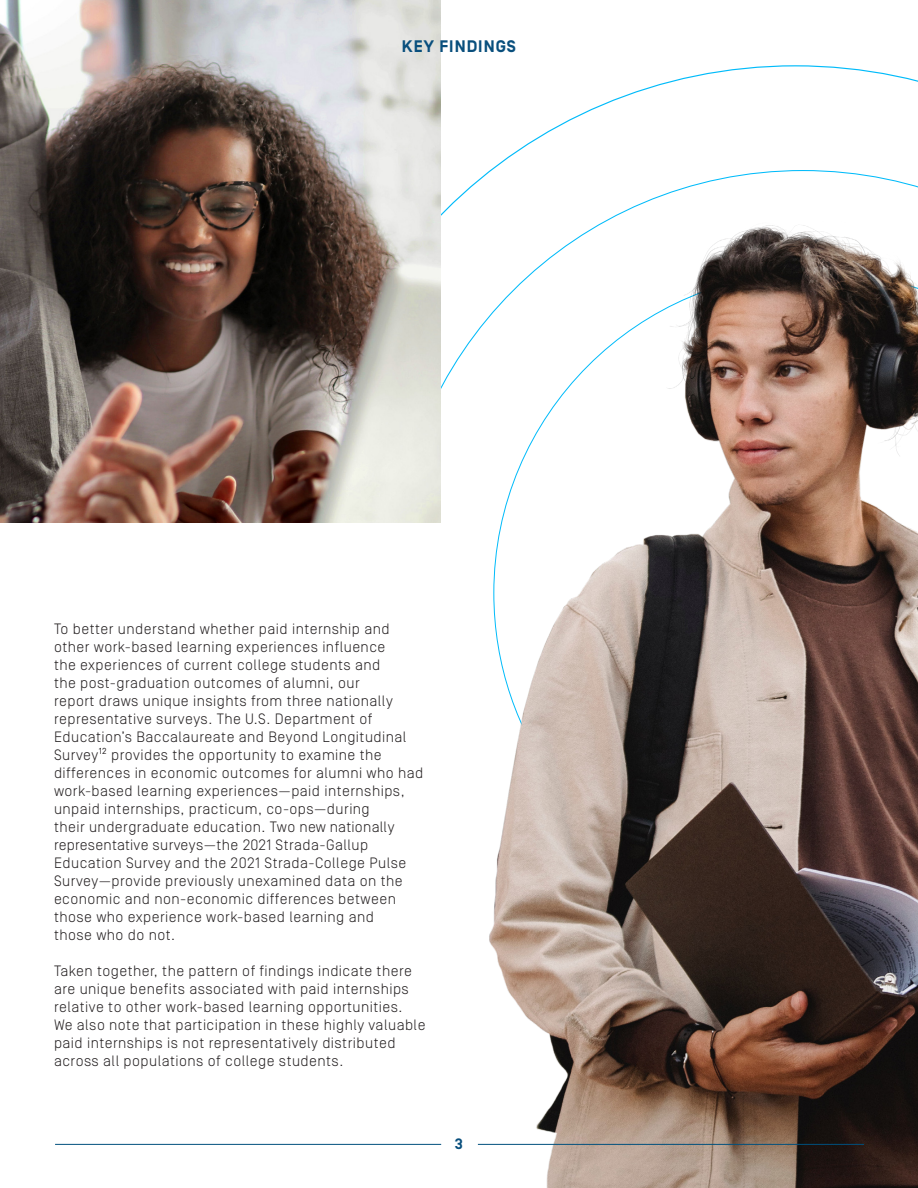
<style>
.page{position:relative;width:918px;height:1188px;background:#fff}
.page>*{position:absolute;margin:0;border:0;box-sizing:border-box;transform-origin:0 0}
.t1{font:700 16.65px "Simplon Norm";letter-spacing:.06em;color:#094f7d}
.t2{font:300 15px/18px "Simplon Norm";letter-spacing:.03em;color:#231f20}
.t3{font:700 15px "Simplon Norm";color:#094f7d}
</style>
<div class="page">
<img style="left:0;top:0;width:441px;height:523px">
<img style="left:459px;top:190px;width:459px;height:998px">
<div style="left:0;top:523px;width:478px;height:594px;background:#fff"></div>
<hr style="left:55px;top:1144px;width:386px;height:1px;background:#00507d">
<hr style="left:478px;top:1144px;width:386px;height:1px;background:#00507d">
<p class="t1" style="left:402px;top:38px;width:116px">KEY FINDINGS</p>
<p class="t2" style="left:54px;top:620px;width:371px">To better understand whether paid internship and other work-based learning experiences influence<br>the experiences of current college students and<br>the post-graduation outcomes of alumni, our<br>report draws unique insights from three nationally representative surveys. The U.S. Department of Education’s Baccalaureate and Beyond Longitudinal Survey¹² provides the opportunity to examine the differences in economic outcomes for alumni who had work-based learning experiences—paid internships, unpaid internships, practicum, co-ops—during<br>their undergraduate education. Two new nationally representative surveys—the 2021 Strada-Gallup Education Survey and the 2021 Strada-College Pulse Survey—provide previously unexamined data on the economic and non-economic differences between those who experience work-based learning and<br>those who do not.</p>
<p class="t2" style="left:54px;top:962px;width:373px">Taken together, the pattern of findings indicate there are unique benefits associated with paid internships relative to other work-based learning opportunities.<br>We also note that participation in these highly valuable paid internships is not representatively distributed across all populations of college students.</p>
<p class="t3" style="left:455px;top:1136px;width:10px">3</p>
</div>
